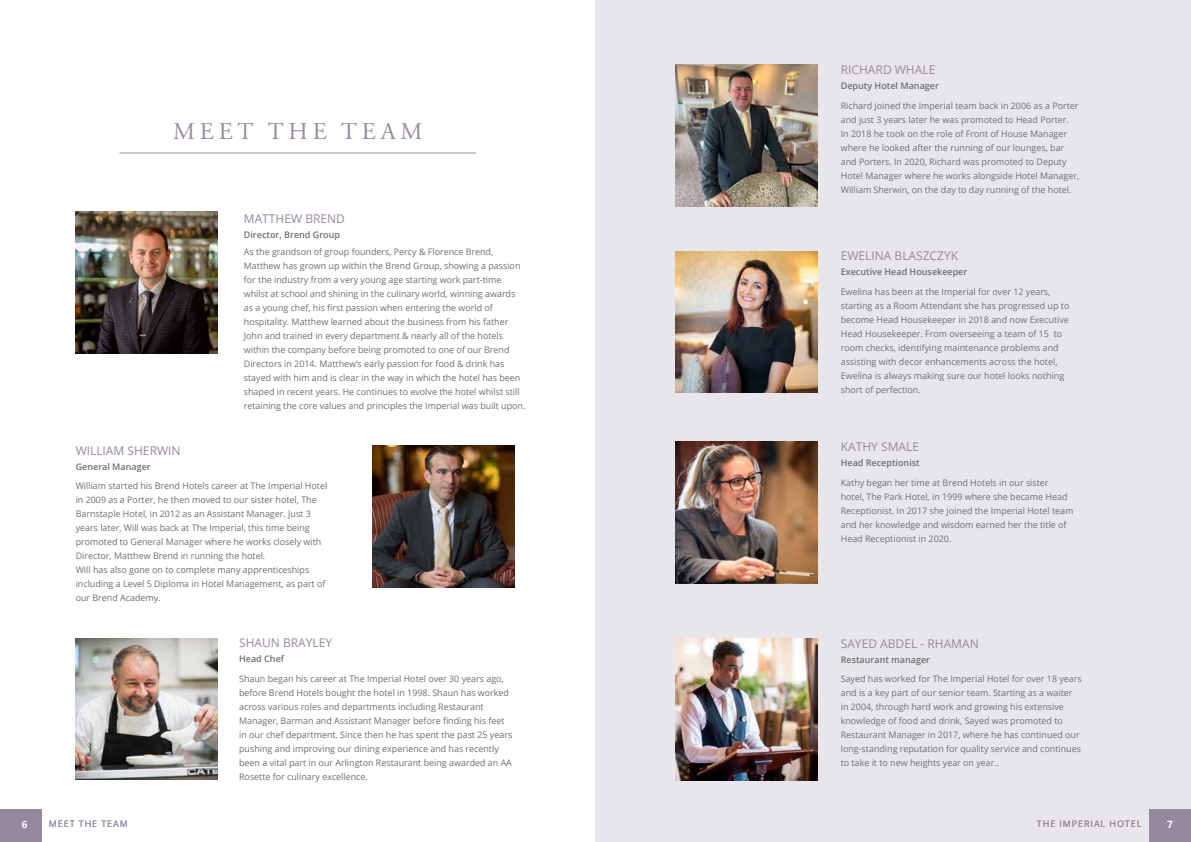
<style>
.page{position:relative;width:1191px;height:842px;background:#fff}
.page>*{position:absolute;margin:0;border:0;box-sizing:border-box;transform-origin:0 0}
.t1{font:24px "Adobe Garamond Pro";letter-spacing:.2em;color:#97889e}
.t2{font:12px "Open Sans";color:#97889e}
.t3{font:10px "Open Sans";color:#fff}
.t4{font:700 10px "Open Sans";color:#fff}
.t5{font:600 9.1px "Open Sans";color:#706f6f}
.t6{font:9px/14px "Open Sans";color:#706f6f}
.t7{font:9px "Open Sans";letter-spacing:.1em;color:#97889e}
</style>
<div class="page">
<div style="left:595px;top:0;width:596px;height:842px;background:#e9e6eb"></div>
<img style="left:76px;top:212px;width:141px;height:142px">
<img style="left:372px;top:445px;width:142px;height:142px">
<img style="left:76px;top:638px;width:141px;height:142px">
<hr style="left:120px;top:153px;width:356px;height:1px;background:#97889e">
<div style="left:0;top:809px;width:41px;height:33px;background:#97889e"></div>
<div style="left:1149px;top:809px;width:42px;height:33px;background:#97889e"></div>
<img style="left:676px;top:65px;width:141px;height:142px">
<img style="left:676px;top:638px;width:141px;height:142px">
<img style="left:676px;top:251px;width:141px;height:142px">
<img style="left:676px;top:442px;width:141px;height:141px">
<h1 class="t1" style="left:173px;top:117px;width:251px">MEET THE TEAM</h1>
<h2 class="t2" style="left:244px;top:210px;width:103px">MATTHEW BREND</h2>
<p class="t5" style="left:244px;top:228px;width:98px">Director, Brend Group</p>
<p class="t6" style="left:244px;top:244px;width:283px">As the grandson of group founders, Percy &amp; Florence Brend, Matthew has grown up within the Brend Group, showing a passion for the industry from a very young age starting work part-time whilst at school and shining in the culinary world, winning awards as a young chef, his first passion when entering the world of hospitality. Matthew learned about the business from his father John and trained in every department &amp; nearly all of the hotels within the company before being promoted to one of our Brend Directors in 2014. Matthew’s early passion for food &amp; drink has stayed with him and is clear in the way in which the hotel has been shaped in recent years. He continues to evolve the hotel whilst still retaining the core values and principles the Imperial was built upon.</p>
<h2 class="t2" style="left:76px;top:442px;width:106px">WILLIAM SHERWIN</h2>
<p class="t5" style="left:76px;top:460px;width:77px">General Manager</p>
<p class="t6" style="left:76px;top:479px;width:253px">William started his Brend Hotels career at The Imperial Hotel in 2009 as a Porter, he then moved to our sister hotel, The Barnstaple Hotel, in 2012 as an Assistant Manager. Just 3 years later, Will was back at The Imperial, this time being promoted to General Manager where he works closely with Director, Matthew Brend in running the hotel.<br>Will has also gone on to complete many apprenticeships including a Level 5 Diploma in Hotel Management, as part of our Brend Academy.</p>
<h2 class="t2" style="left:239px;top:635px;width:95px">SHAUN BRAYLEY</h2>
<p class="t5" style="left:239px;top:653px;width:46px">Head Chef</p>
<p class="t6" style="left:239px;top:672px;width:275px">Shaun began his career at The Imperial Hotel over 30 years ago, before Brend Hotels bought the hotel in 1998. Shaun has worked across various roles and departments including Restaurant Manager, Barman and Assistant Manager before finding his feet in our chef department. Since then he has spent the past 25 years pushing and improving our dining experience and has recently been a vital part in our Arlington Restaurant being awarded an AA Rosette for culinary excellence.</p>
<h2 class="t2" style="left:840px;top:61px;width:96px">RICHARD WHALE</h2>
<p class="t5" style="left:840px;top:80px;width:100px">Deputy Hotel Manager</p>
<p class="t6" style="left:840px;top:98px;width:240px">Richard joined the Imperial team back in 2006 as a Porter and just 3 years later he was promoted to Head Porter.<br>In 2018 he took on the role of Front of House Manager where he looked after the running of our lounges, bar and Porters. In 2020, Richard was promoted to Deputy Hotel Manager where he works alongside Hotel Manager, William Sherwin, on the day to day running of the hotel.</p>
<h2 class="t2" style="left:840px;top:248px;width:119px">EWELINA BLASZCZYK</h2>
<p class="t5" style="left:840px;top:266px;width:128px">Executive Head Housekeeper</p>
<p class="t6" style="left:840px;top:285px;width:230px">Ewelina has been at the Imperial for over 12 years, starting as a Room Attendant she has progressed up to become Head Housekeeper in 2018 and now Executive Head Housekeeper. From overseeing a team of 15 to room checks, identifying maintenance problems and assisting with decor enhancements across the hotel, Ewelina is always making sure our hotel looks nothing short of perfection.</p>
<h2 class="t2" style="left:840px;top:438px;width:80px">KATHY SMALE</h2>
<p class="t5" style="left:840px;top:457px;width:80px">Head Receptionist</p>
<p class="t6" style="left:840px;top:475px;width:234px">Kathy began her time at Brend Hotels in our sister hotel, The Park Hotel, in 1999 where she became Head Receptionist. In 2017 she joined the Imperial Hotel team and her knowledge and wisdom earned her the title of Head Receptionist in 2020.</p>
<h2 class="t2" style="left:840px;top:635px;width:139px">SAYED ABDEL - RHAMAN</h2>
<p class="t5" style="left:840px;top:653px;width:91px">Restaurant manager</p>
<p class="t6" style="left:840px;top:672px;width:242px">Sayed has worked for The Imperial Hotel for over 18 years and is a key part of our senior team. Starting as a waiter in 2004, through hard work and growing his extensive knowledge of food and drink, Sayed was promoted to Restaurant Manager in 2017, where he has continued our long-standing reputation for quality service and continues to take it to new heights year on year..</p>
<p class="t3" style="left:22px;top:817px;width:7px">8</p>
<p class="t7" style="left:49px;top:817px;width:81px">MEET THE TEAM</p>
<p class="t7" style="left:1037px;top:817px;width:106px">THE IMPERIAL HOTEL</p>
<p class="t3" style="left:1163px;top:817px;width:7px">9</p>
<p class="t4" style="left:22px;top:817px;width:7px">6</p>
<p class="t4" style="left:1167px;top:817px;width:7px">7</p>
</div>
